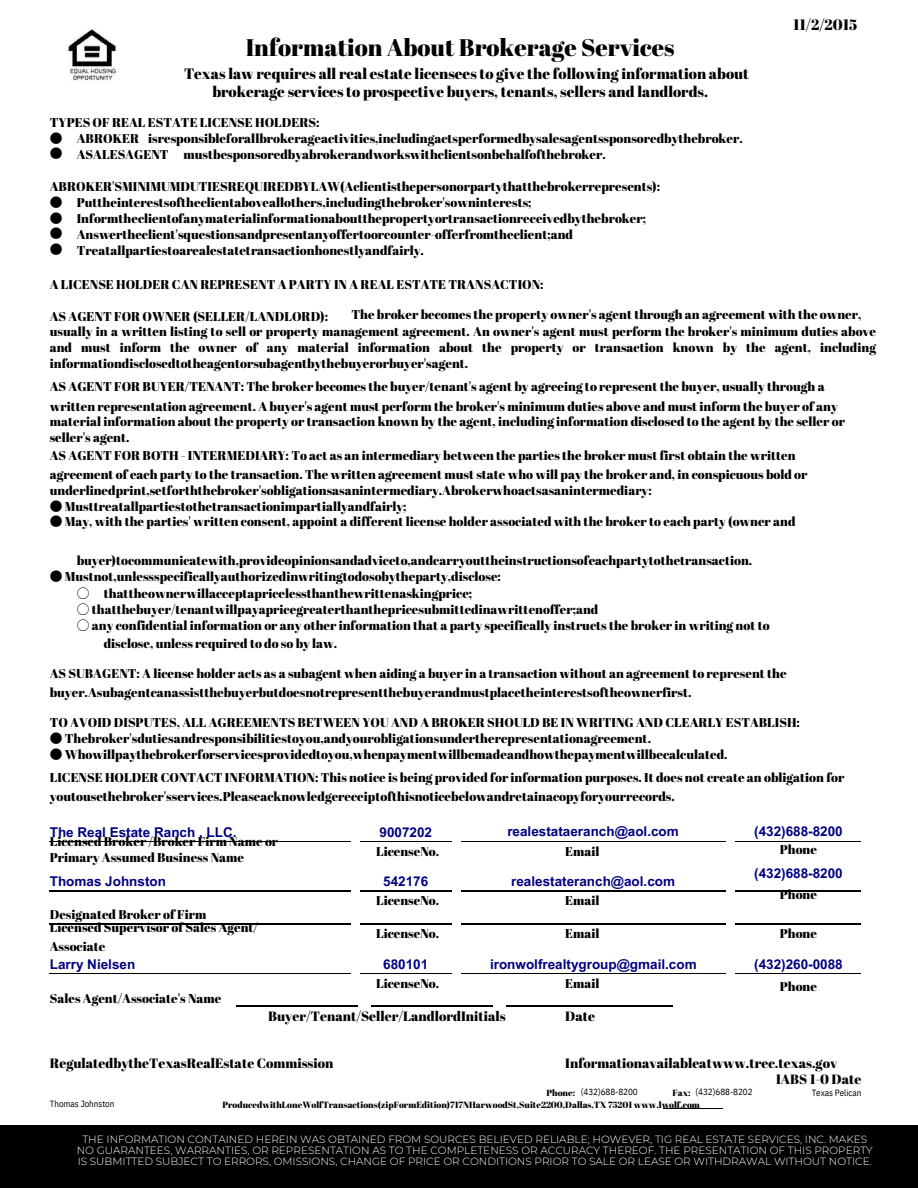
<style>
.page{position:relative;width:918px;height:1188px;background:#fff}
.page>*{position:absolute;margin:0;border:0;box-sizing:border-box;transform-origin:0 0}
.t1{font:24px "Abril Fatface";color:#000}
.t2{font:15px/18px "Abril Fatface";color:#000}
.t3{font:700 13.5px "Arial MT Pro";color:#000080}
.t4{font:13.5px "Abril Fatface";color:#000}
.t5{font:12.75px/15.8px "Abril Fatface";color:#000}
.t6{font:12.75px/15.8px "Noto Sans CJ Ksc";color:#000}
.t7{font:300 10.5px/11.2px "Montserrat";color:#fff;text-align:center}
.t8{font:9px "Abril Fatface";color:#000}
.t9{font:9px "IBM Plex Sans Cond";letter-spacing:-.005em;color:#000}
.s1{font-family:"Noto Sans CJ Ksc"}
</style>
<div class="page">
<div style="left:0;top:1126px;width:918px;height:62px;background:#000"></div>
<hr style="left:237px;top:1006px;width:121px;height:1px;background:#000">
<hr style="left:372px;top:1006px;width:121px;height:1px;background:#000">
<hr style="left:507px;top:1006px;width:83px;height:1px;background:#000">
<hr style="left:589px;top:1006px;width:84px;height:1px;background:#000">
<hr style="left:49px;top:841px;width:301px;height:1px;background:#000">
<hr style="left:361px;top:841px;width:90px;height:1px;background:#000">
<hr style="left:462px;top:841px;width:263px;height:1px;background:#000">
<hr style="left:736px;top:841px;width:124px;height:1px;background:#000">
<hr style="left:49px;top:891px;width:301px;height:1px;background:#000">
<hr style="left:361px;top:891px;width:90px;height:1px;background:#000">
<hr style="left:462px;top:891px;width:263px;height:1px;background:#000">
<hr style="left:736px;top:891px;width:124px;height:1px;background:#000">
<hr style="left:49px;top:924px;width:301px;height:1px;background:#000">
<hr style="left:361px;top:924px;width:90px;height:1px;background:#000">
<hr style="left:462px;top:924px;width:263px;height:1px;background:#000">
<hr style="left:736px;top:924px;width:124px;height:1px;background:#000">
<hr style="left:49px;top:973px;width:301px;height:1px;background:#000">
<hr style="left:361px;top:973px;width:90px;height:1px;background:#000">
<hr style="left:462px;top:973px;width:263px;height:1px;background:#000">
<hr style="left:736px;top:973px;width:124px;height:1px;background:#000">
<img style="left:68px;top:29px;width:48px;height:51px">
<hr style="left:664px;top:1109px;width:59px;height:1px;background:#000">
<h1 class="t1" style="left:246px;top:31px;width:430px">Information About Brokerage Services</h1>
<h1 class="t2" style="left:212px;top:64px;width:538px;text-indent:-28px">Texas law requires all real estate licensees to give the following information about brokerage services to prospective buyers, tenants, sellers and landlords.</h1>
<h2 class="t5" style="left:50px;top:114px;width:271px">TYPES OF REAL ESTATE LICENSE HOLDERS:</h2>
<p class="t6" style="left:50px;top:129px;width:14px">● ●</p>
<h4 class="t5" style="left:77px;top:130px;width:93px">ABROKER<br>ASALESAGENT</h4>
<h4 class="t5" style="left:50px;top:179px;width:612px">ABROKER'SMINIMUMDUTIESREQUIREDBYLAW(Aclientisthepersonorpartythatthebrokerrepresents):</h4>
<h4 class="t5" style="left:148px;top:130px;width:596px">isresponsibleforallbrokerageactivities,includingactsperformedbysalesagentssponsoredbythebroker.</h4>
<h4 class="t5" style="left:184px;top:146px;width:424px">mustbesponsoredbyabrokerandworkswithclientsonbehalfofthebroker.</h4>
<p class="t6" style="left:50px;top:194px;width:14px;text-align:justify">● ● ● ●</p>
<h4 class="t5" style="left:77px;top:195px;width:571px">Puttheinterestsoftheclientaboveallothers,includingthebroker'sowninterests; Informtheclientofanymaterialinformationaboutthepropertyortransactionreceivedbythebroker; Answertheclient'squestionsandpresentanyoffertoorcounter-offerfromtheclient;and Treatallpartiestoarealestatetransactionhonestlyandfairly.</h4>
<p class="t2" style="left:793px;top:15px;width:66px">11/2/2015</p>
<h2 class="t5" style="left:50px;top:276px;width:495px">A LICENSE HOLDER CAN REPRESENT A PARTY IN A REAL ESTATE TRANSACTION:</h2>
<h4 class="t5" style="left:50px;top:308px;width:280px">AS AGENT FOR OWNER (SELLER/LANDLORD):</h4>
<h3 class="t5" style="left:50px;top:306px;width:828px;line-height:17px;text-indent:302px">The broker becomes the property owner's agent through an agreement with the owner, usually in a written listing to sell or property management agreement. An owner's agent must perform the broker's minimum duties above</h3>
<p class="t5" style="left:50px;top:339px;width:828px">and must inform the owner of any material information about the property or transaction known by the agent, including informationdisclosedtotheagentorsubagentbythebuyerorbuyer'sagent.</p>
<p class="t5" style="left:50px;top:377px;width:790px;line-height:19.2px">AS AGENT FOR BUYER/TENANT: The broker becomes the buyer/tenant's agent by agreeing to represent the buyer, usually through a written representation agreement. A buyer's agent must perform the broker's minimum duties above and must inform the buyer of any</p>
<p class="t5" style="left:50px;top:414px;width:797px">material information about the property or transaction known by the agent, including information disclosed to the agent by the seller or seller's agent.</p>
<p class="t5" style="left:50px;top:446px;width:759px;line-height:19.2px">AS AGENT FOR BOTH - INTERMEDIARY: To act as an intermediary between the parties the broker must first obtain the written agreement of each party to the transaction. The written agreement must state who will pay the broker and, in conspicuous bold or</p>
<p class="t5" style="left:50px;top:482px;width:604px">underlinedprint,setforththebroker'sobligationsasanintermediary.Abrokerwhoactsasanintermediary:</p>
<p class="t5" style="left:50px;top:498px;width:358px"><span class="s1">●</span> Musttreatallpartiestothetransactionimpartiallyandfairly;</p>
<p class="t5" style="left:50px;top:514px;width:747px"><span class="s1">●</span> May, with the parties' written consent, appoint a different license holder associated with the broker to each party (owner and</p>
<h3 class="t5" style="left:77px;top:552px;width:677px">buyer)tocommunicatewith,provideopinionsandadviceto,andcarryouttheinstructionsofeachpartytothetransaction.</h3>
<h3 class="t5" style="left:50px;top:568px;width:453px"><span class="s1">●</span> Mustnot,unlessspecificallyauthorizedinwritingtodosobytheparty,disclose:</h3>
<h4 class="t5" style="left:77px;top:585px;width:397px"><span class="s1">○</span> thattheownerwillacceptapricelessthanthewrittenaskingprice;</h4>
<p class="t5" style="left:77px;top:602px;width:523px"><span class="s1">○</span> thatthebuyer/tenantwillpayapricegreaterthanthepricesubmittedinawrittenoffer;and</p>
<p class="t5" style="left:104px;top:617px;width:667px;line-height:17.4px;text-indent:-27px"><span class="s1">○</span> any confidential information or any other information that a party specifically instructs the broker in writing not to disclose, unless required to do so by law.</p>
<h4 class="t5" style="left:50px;top:664px;width:738px;line-height:19.2px">AS SUBAGENT: A license holder acts as a subagent when aiding a buyer in a transaction without an agreement to represent the buyer.Asubagentcanassistthebuyerbutdoesnotrepresentthebuyerandmustplacetheinterestsoftheownerfirst.</h4>
<p class="t5" style="left:50px;top:714px;width:752px">TO AVOID DISPUTES, ALL AGREEMENTS BETWEEN YOU AND A BROKER SHOULD BE IN WRITING AND CLEARLY ESTABLISH:</p>
<p class="t5" style="left:50px;top:730px;width:603px"><span class="s1">●</span> Thebroker'sdutiesandresponsibilitiestoyou,andyourobligationsundertherepresentationagreement.</p>
<p class="t5" style="left:50px;top:742px;width:796px;line-height:23.7px"><span class="s1">●</span> Whowillpaythebrokerforservicesprovidedtoyou,whenpaymentwillbemadeandhowthepaymentwillbecalculated.<br>LICENSE HOLDER CONTACT INFORMATION: This notice is being provided for information purposes. It does not create an obligation for</p>
<p class="t5" style="left:50px;top:789px;width:627px">youtousethebroker'sservices.Pleaseacknowledgereceiptofthisnoticebelowandretainacopyforyourrecords.</p>
<h4 class="t5" style="left:50px;top:833px;width:230px">Licensed Broker /Broker Firm Name or<br>Primary Assumed Business Name</h4>
<h4 class="t3" style="left:50px;top:876px;width:118px">Thomas Johnston</h4>
<h4 class="t5" style="left:50px;top:907px;width:158px">Designated Broker of Firm</h4>
<h2 class="t5" style="left:50px;top:918px;width:210px;line-height:19.2px">Licensed Supervisor of Sales Agent/<br>Associate</h2>
<h2 class="t3" style="left:50px;top:960px;width:87px">Larry Nielsen</h2>
<h2 class="t5" style="left:50px;top:990px;width:173px">Sales Agent/Associate's Name</h2>
<h4 class="t3" style="left:507px;top:826px;width:173px">realestataeranch@aol.com</h4>
<h4 class="t5" style="left:565px;top:843px;width:36px">Email</h4>
<h4 class="t3" style="left:511px;top:876px;width:165px">realestateranch@aol.com</h4>
<h4 class="t5" style="left:565px;top:893px;width:36px">Email</h4>
<p class="t5" style="left:565px;top:925px;width:36px">Email</p>
<p class="t3" style="left:490px;top:959px;width:208px">ironwolfrealtygroup@gmail.com</p>
<p class="t5" style="left:565px;top:975px;width:36px">Email</p>
<p class="t3" style="left:754px;top:826px;width:90px">(432)688-8200</p>
<p class="t5" style="left:780px;top:841px;width:39px">Phone</p>
<p class="t3" style="left:754px;top:868px;width:90px">(432)688-8200</p>
<p class="t5" style="left:780px;top:886px;width:39px">Phone</p>
<p class="t5" style="left:780px;top:925px;width:39px">Phone</p>
<p class="t3" style="left:754px;top:960px;width:90px">(432)260-0088</p>
<p class="t5" style="left:780px;top:978px;width:39px">Phone</p>
<h3 class="t3" style="left:50px;top:827px;width:188px">The Real Estate Ranch , LLC.</h3>
<h3 class="t3" style="left:380px;top:827px;width:54px">9007202</h3>
<h4 class="t3" style="left:383px;top:876px;width:47px">542176</h4>
<h4 class="t5" style="left:376px;top:843px;width:65px">LicenseNo.</h4>
<h2 class="t5" style="left:376px;top:892px;width:65px">LicenseNo.</h2>
<h4 class="t5" style="left:376px;top:925px;width:65px">LicenseNo.</h4>
<h4 class="t3" style="left:383px;top:959px;width:47px">680101</h4>
<h4 class="t5" style="left:376px;top:975px;width:65px">LicenseNo.</h4>
<h4 class="t4" style="left:268px;top:1007px;width:239px">Buyer/Tenant/Seller/LandlordInitials</h4>
<h3 class="t4" style="left:565px;top:1007px;width:31px">Date</h3>
<h4 class="t4" style="left:50px;top:1054px;width:285px">RegulatedbytheTexasRealEstate Commission</h4>
<h4 class="t4" style="left:565px;top:1054px;width:273px">Informationavailableatwww.trec.texas.gov</h4>
<h4 class="t8" style="left:546px;top:1086px;width:30px">Phone:</h4>
<h4 class="t8" style="left:672px;top:1086px;width:20px">Fax:</h4>
<h4 class="t8" style="left:222px;top:1098px;width:479px">ProducedwithLoneWolfTransactions(zipFormEdition)717NHarwoodSt,Suite2200,Dallas,TX 75201 www.lwolf.com</h4>
<h3 class="t4" style="left:776px;top:1070px;width:87px">IABS 1-0 Date</h3>
<h4 class="t9" style="left:812px;top:1087px;width:51px">Texas Pelican</h4>
<p class="t9" style="left:581px;top:1085px;width:58px">(432)688-8200</p>
<p class="t9" style="left:696px;top:1085px;width:58px">(432)688-8202</p>
<p class="t9" style="left:50px;top:1097px;width:66px">Thomas Johnston</p>
<h1 class="t7" style="left:77px;top:1133px;width:798px">THE INFORMATION CONTAINED HEREIN WAS OBTAINED FROM SOURCES BELIEVED RELIABLE; HOWEVER, TIG REAL ESTATE SERVICES, INC. MAKES<br>NO GUARANTEES, WARRANTIES, OR REPRESENTATION AS TO THE COMPLETENESS OR ACCURACY THEREOF. THE PRESENTATION OF THIS PROPERTY<br>IS SUBMITTED SUBJECT TO ERRORS, OMISSIONS, CHANGE OF PRICE OR CONDITIONS PRIOR TO SALE OR LEASE OR WITHDRAWAL WITHOUT NOTICE.</h1>
</div>
